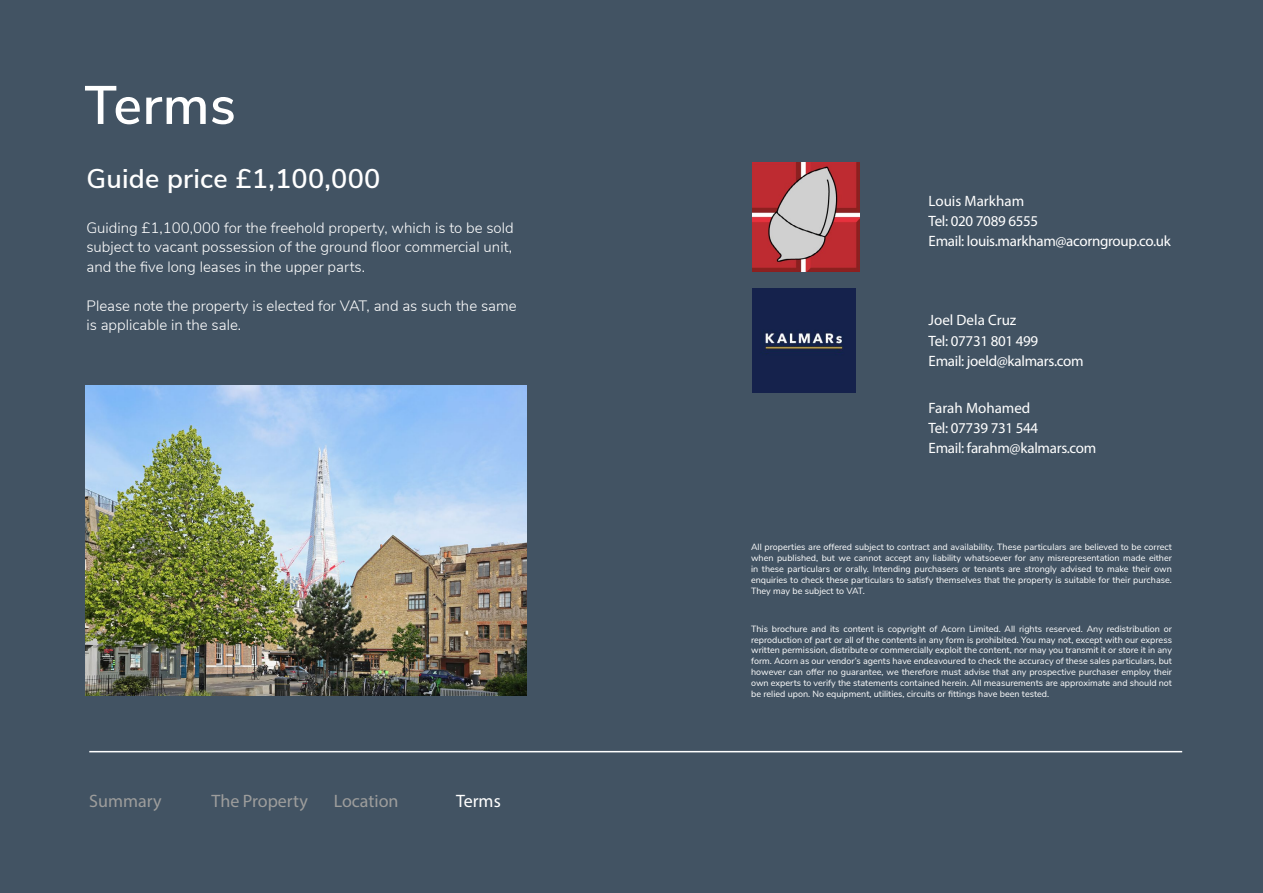
<style>
.page{position:relative;width:1263px;height:893px;background:#425363}
.page>*{position:absolute;margin:0;border:0;box-sizing:border-box;transform-origin:0 0}
.t1{font:600 54px "Nunito Sans";letter-spacing:.01em;color:#fff}
.t2{font:600 27px "Nunito Sans";letter-spacing:.01em;color:#fff}
.t3{font:18px "Myriad Pro";color:#9d9d9c}
.t4{font:18px "Myriad Pro";color:#fff}
.t5{font:300 15px/19.5px "Nunito Sans";color:#fff;text-align:justify}
.t6{font:15px/20.4px "Myriad Pro";letter-spacing:-.02em;color:#fff}
.t7{font:9px/10.8px "Nunito Sans";color:#fff;text-align:justify}
</style>
<div class="page">
<hr style="left:89px;top:751px;width:1093px;height:1px;background:#fff">
<img style="left:752px;top:163px;width:107px;height:108px">
<img style="left:86px;top:386px;width:440px;height:310px">
<img style="left:752px;top:289px;width:103px;height:103px">
<h1 class="t1" style="left:84px;top:66px;width:153px">Terms</h1>
<h2 class="t2" style="left:86px;top:159px;width:295px">Guide price £1,100,000</h2>
<h3 class="t5" style="left:86px;top:217px;width:429px">Guiding £1,100,000 for the freehold property, which is to be sold subject to vacant possession of the ground floor commercial unit, and the five long leases in the upper parts.</h3>
<h3 class="t5" style="left:86px;top:295px;width:432px">Please note the property is elected for VAT, and as such the same is applicable in the sale.</h3>
<h3 class="t3" style="left:89px;top:790px;width:74px">Summary</h3>
<h3 class="t3" style="left:212px;top:790px;width:98px">The Property</h3>
<h3 class="t3" style="left:334px;top:790px;width:66px">Location</h3>
<h3 class="t4" style="left:456px;top:790px;width:46px">Terms</h3>
<h3 class="t6" style="left:928px;top:190px;width:244px">Louis Markham<br>Tel: 020 7089 6555<br>Email: louis.markham@acorngroup.co.uk</h3>
<h3 class="t6" style="left:928px;top:310px;width:156px">Joel Dela Cruz<br>Tel: 07731 801 499<br>Email: joeld@kalmars.com</h3>
<h3 class="t6" style="left:928px;top:397px;width:169px">Farah Mohamed<br>Tel: 07739 731 544<br>Email: farahm@kalmars.com</h3>
<p class="t7" style="left:751px;top:541px;width:422px">All properties are offered subject to contract and availability. These particulars are believed to be correct when published, but we cannot accept any liability whatsoever for any misrepresentation made either in these particulars or orally. Intending purchasers or tenants are strongly advised to make their own enquiries to check these particulars to satisfy themselves that the property is suitable for their purchase.<br>They may be subject to VAT.</p>
<p class="t7" style="left:751px;top:623px;width:422px">This brochure and its content is copyright of Acorn Limited. All rights reserved. Any redistribution or reproduction of part or all of the contents in any form is prohibited. You may not, except with our express written permission, distribute or commercially exploit the content, nor may you transmit it or store it in any form. Acorn as our vendor’s agents have endeavoured to check the accuracy of these sales particulars, but however can offer no guarantee, we therefore must advise that any prospective purchaser employ their own experts to verify the statements contained herein. All measurements are approximate and should not be relied upon. No equipment, utilities, circuits or fittings have been tested.</p>
</div>
